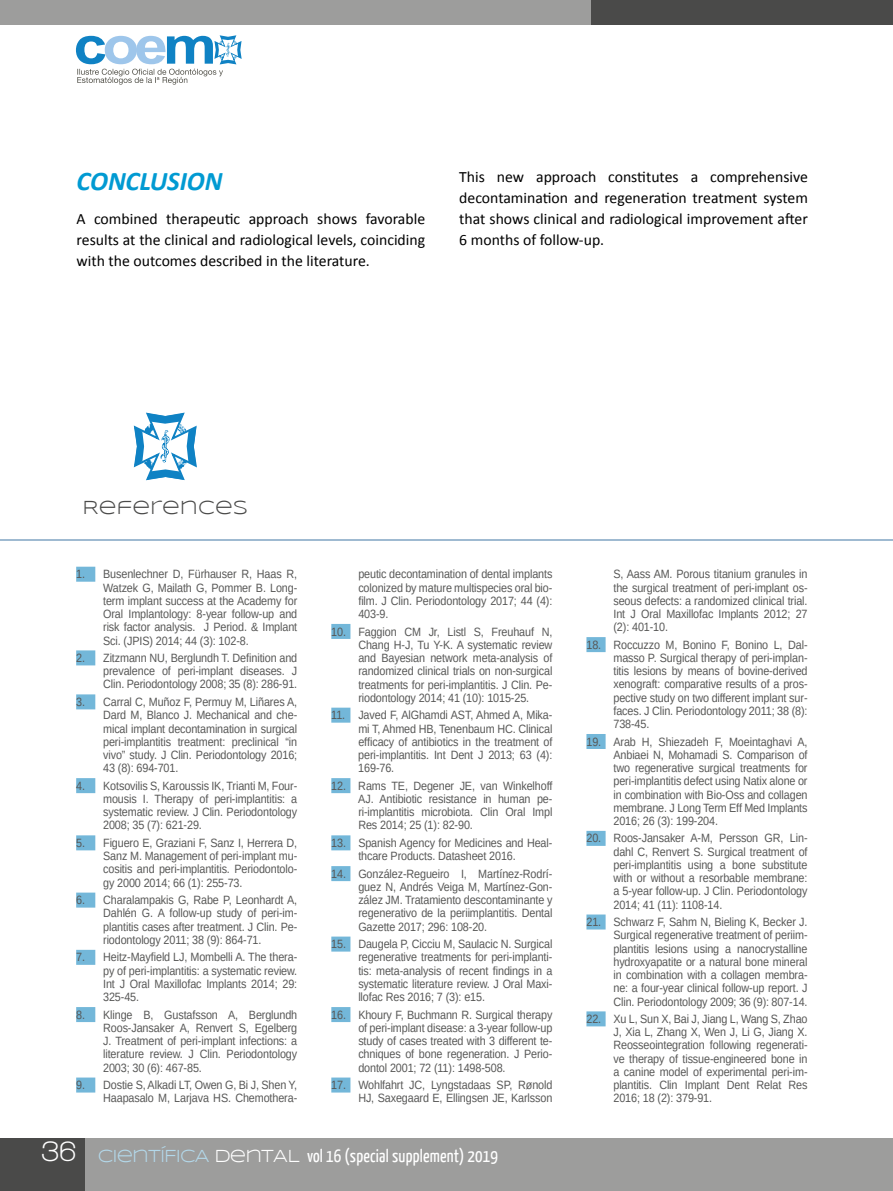
<style>
.page{position:relative;width:893px;height:1191px;background:#fff}
.page>*{position:absolute;margin:0;border:0;box-sizing:border-box;transform-origin:0 0}
.t1{font:italic 700 27px "Calibri";letter-spacing:-.005em;color:#019ad2}
.t2{font:19.5px "Syncopate";color:#4a4a49}
.t3{font:18px "Yanone Kaffeesatz";letter-spacing:.01em;color:#fff}
.t4{font:15.75px/21px "Calibri";color:#000;text-align:justify}
.t5{font:12px/13.2px "Arimo";letter-spacing:-.01em;color:#575756;text-align:justify;scale:.9 1}
.s1{font-family:"Walkway";font-weight:700;font-size:30px}
.s2{font-family:"Syncopate";color:#b3d8ea}
.s3{font-family:"Syncopate"}
</style>
<div class="page">
<div style="left:0;top:1138px;width:893px;height:53px;background:#9d9d9c"></div>
<div style="left:0;top:1138px;width:85px;height:53px;background:#4a4a49"></div>
<div style="left:0;top:0;width:893px;height:25px;background:#9d9d9c"></div>
<div style="left:591px;top:0;width:302px;height:25px;background:#4a4a49"></div>
<svg style="left:76px;top:35px;width:166px;height:50px"></svg>
<div style="left:76px;top:566px;width:19px;height:15px;background:#73b7d9"></div>
<div style="left:76px;top:650px;width:19px;height:15px;background:#73b7d9"></div>
<div style="left:76px;top:694px;width:19px;height:15px;background:#73b7d9"></div>
<div style="left:76px;top:778px;width:19px;height:15px;background:#73b7d9"></div>
<div style="left:76px;top:835px;width:19px;height:15px;background:#73b7d9"></div>
<div style="left:76px;top:892px;width:19px;height:15px;background:#73b7d9"></div>
<div style="left:76px;top:949px;width:19px;height:15px;background:#73b7d9"></div>
<div style="left:76px;top:1007px;width:19px;height:15px;background:#73b7d9"></div>
<div style="left:76px;top:1077px;width:19px;height:15px;background:#73b7d9"></div>
<div style="left:331px;top:624px;width:19px;height:15px;background:#73b7d9"></div>
<div style="left:331px;top:707px;width:19px;height:15px;background:#73b7d9"></div>
<div style="left:331px;top:778px;width:19px;height:15px;background:#73b7d9"></div>
<div style="left:331px;top:835px;width:19px;height:15px;background:#73b7d9"></div>
<div style="left:331px;top:866px;width:19px;height:15px;background:#73b7d9"></div>
<div style="left:331px;top:936px;width:19px;height:15px;background:#73b7d9"></div>
<div style="left:331px;top:1007px;width:19px;height:15px;background:#73b7d9"></div>
<div style="left:331px;top:1077px;width:19px;height:15px;background:#73b7d9"></div>
<div style="left:586px;top:637px;width:20px;height:15px;background:#73b7d9"></div>
<div style="left:586px;top:734px;width:20px;height:15px;background:#73b7d9"></div>
<div style="left:586px;top:831px;width:20px;height:15px;background:#73b7d9"></div>
<div style="left:586px;top:914px;width:20px;height:15px;background:#73b7d9"></div>
<div style="left:586px;top:1011px;width:20px;height:15px;background:#73b7d9"></div>
<hr style="left:0;top:539px;width:893px;height:2px;background:#80a4c3">
<svg style="left:134px;top:412px;width:63px;height:68px"></svg>
<h1 class="t1" style="left:77px;top:164px;width:147px">CONCLUSION</h1>
<h3 class="t4" style="left:77px;top:208px;width:350px">A combined therapeutic approach shows favorable results at the clinical and radiological levels, coinciding with the outcomes described in the literature.</h3>
<h3 class="t4" style="left:459px;top:166px;width:350px">This new approach constitutes a comprehensive decontamination and regeneration treatment system that shows clinical and radiological improvement after 6 months of follow-up.</h3>
<h2 class="t2" style="left:83px;top:496px;width:167px">REFERENCES</h2>
<p class="t5" style="left:103px;top:567px;width:217px;text-indent:-27px">1. Busenlechner D, Fürhauser R, Haas R, Watzek G, Mailath G, Pommer B. Long&shy;term implant success at the Academy for Oral Implantology: 8-year follow-up and risk factor analysis. J Period. &amp; Implant Sci. (JPIS) 2014; 44 (3): 102-8.</p>
<p class="t5" style="left:103px;top:651px;width:217px;text-indent:-27px">2. Zitzmann NU, Berglundh T. Definition and prevalence of peri-implant diseases. J Clin. Periodontology 2008; 35 (8): 286-91.</p>
<p class="t5" style="left:103px;top:695px;width:217px;text-indent:-27px">3. Carral C, Muñoz F, Permuy M, Liñares A, Dard M, Blanco J. Mechanical and che&shy;mical implant decontamination in surgical peri-implantitis treatment: preclinical “in vivo” study. J Clin. Periodontology 2016; 43 (8): 694-701.</p>
<p class="t5" style="left:103px;top:779px;width:217px;text-indent:-27px">4. Kotsovilis S, Karoussis IK, Trianti M, Four&shy;mousis I. Therapy of peri-implantitis: a systematic review. J Clin. Periodontology 2008; 35 (7): 621-29.</p>
<p class="t5" style="left:103px;top:836px;width:217px;text-indent:-27px">5. Figuero E, Graziani F, Sanz I, Herrera D, Sanz M. Management of peri-implant mu&shy;cositis and peri-implantitis. Periodontolo&shy;gy 2000 2014; 66 (1): 255-73.</p>
<p class="t5" style="left:103px;top:893px;width:217px;text-indent:-27px">6. Charalampakis G, Rabe P, Leonhardt A, Dahlén G. A follow-up study of peri-im&shy;plantitis cases after treatment. J Clin. Pe&shy;riodontology 2011; 38 (9): 864-71.</p>
<p class="t5" style="left:103px;top:950px;width:217px;text-indent:-27px">7. Heitz-Mayfield LJ, Mombelli A. The thera&shy;py of peri-implantitis: a systematic review.<br>Int J Oral Maxillofac Implants 2014; 29:<br>325-45.</p>
<p class="t5" style="left:103px;top:1008px;width:217px;text-indent:-27px">8. Klinge B, Gustafsson A, Berglundh Roos-Jansaker A, Renvert S, Egelberg J. Treatment of peri-implant infections: a literature review. J Clin. Periodontology 2003; 30 (6): 467-85.</p>
<p class="t5" style="left:76px;top:1078px;width:247px;text-align:right">9. Dostie S, Alkadi LT, Owen G, Bi J, Shen Y,<br>Haapasalo M, Larjava HS. Chemothera-</p>
<p class="t5" style="left:358px;top:567px;width:217px">peutic decontamination of dental implants colonized by mature multispecies oral bio&shy;film. J Clin. Periodontology 2017; 44 (4):<br>403-9.</p>
<p class="t5" style="left:358px;top:625px;width:217px;text-indent:-27px">10. Faggion CM Jr, Listl S, Freuhauf N, Chang H-J, Tu Y-K. A systematic review and Bayesian network meta-analysis of randomized clinical trials on non-surgical treatments for peri-implantitis. J Clin. Pe&shy;riodontology 2014; 41 (10): 1015-25.</p>
<p class="t5" style="left:358px;top:708px;width:217px;text-indent:-27px">11. Javed F, AlGhamdi AST, Ahmed A, Mika&shy;mi T, Ahmed HB, Tenenbaum HC. Clinical efficacy of antibiotics in the treatment of peri-implantitis. Int Dent J 2013; 63 (4):<br>169-76.</p>
<p class="t5" style="left:358px;top:779px;width:217px;text-indent:-27px">12. Rams TE, Degener JE, van Winkelhoff AJ. Antibiotic resistance in human pe&shy;ri-implantitis microbiota. Clin Oral Impl Res 2014; 25 (1): 82-90.</p>
<p class="t5" style="left:358px;top:836px;width:217px;text-indent:-27px">13. Spanish Agency for Medicines and Heal&shy;thcare Products. Datasheet 2016.</p>
<p class="t5" style="left:358px;top:867px;width:217px;text-indent:-27px">14. González-Regueiro I, Martínez-Rodrí&shy;guez N, Andrés Veiga M, Martínez-Gon&shy;zález JM. Tratamiento descontaminante y regenerativo de la periimplantitis. Dental Gazette 2017; 296: 108-20.</p>
<p class="t5" style="left:358px;top:937px;width:217px;text-indent:-27px">15. Daugela P, Cicciu M, Saulacic N. Surgical regenerative treatments for peri-implanti&shy;tis: meta-analysis of recent findings in a systematic literature review. J Oral Maxi&shy;llofac Res 2016; 7 (3): e15.</p>
<p class="t5" style="left:358px;top:1008px;width:217px;text-indent:-27px">16. Khoury F, Buchmann R. Surgical therapy of peri-implant disease: a 3-year follow-up study of cases treated with 3 different te&shy;chniques of bone regeneration. J Perio&shy;dontol 2001; 72 (11): 1498-508.</p>
<p class="t5" style="left:331px;top:1078px;width:247px;text-align:right">17. Wohlfahrt JC, Lyngstadaas SP, Rønold<br>HJ, Saxegaard E, Ellingsen JE, Karlsson</p>
<h3 class="t3" style="left:41px;top:1144px;width:458px"><span class="s1">36</span> <span class="s2">CIENTÍFICA</span> <span class="s3">DENTAL</span> vol 16 (special supplement) 2019</h3>
<p class="t5" style="left:613px;top:567px;width:217px">S, Aass AM. Porous titanium granules in the surgical treatment of peri-implant os&shy;seous defects: a randomized clinical trial.<br>Int J Oral Maxillofac Implants 2012; 27 (2): 401-10.</p>
<p class="t5" style="left:613px;top:638px;width:217px;text-indent:-27px">18. Roccuzzo M, Bonino F, Bonino L, Dal&shy;masso P. Surgical therapy of peri-implan&shy;titis lesions by means of bovine-derived xenograft: comparative results of a pros&shy;pective study on two different implant sur&shy;faces. J Clin. Periodontology 2011; 38 (8):<br>738-45.</p>
<p class="t5" style="left:613px;top:735px;width:217px;text-indent:-27px">19. Arab H, Shiezadeh F, Moeintaghavi A, Anbiaei N, Mohamadi S. Comparison of two regenerative surgical treatments for peri-implantitis defect using Natix alone or in combination with Bio-Oss and collagen membrane. J Long Term Eff Med Implants 2016; 26 (3): 199-204.</p>
<p class="t5" style="left:613px;top:831px;width:217px;text-indent:-27px">20. Roos-Jansaker A-M, Persson GR, Lin&shy;dahl C, Renvert S. Surgical treatment of peri-implantitis using a bone substitute with or without a resorbable membrane: a 5-year follow-up. J Clin. Periodontology 2014; 41 (11): 1108-14.</p>
<p class="t5" style="left:613px;top:915px;width:217px;text-indent:-27px">21. Schwarz F, Sahm N, Bieling K, Becker J.<br>Surgical regenerative treatment of periim&shy;plantitis lesions using a nanocrystalline hydroxyapatite or a natural bone mineral in combination with a collagen membra&shy;ne: a four-year clinical follow-up report. J Clin. Periodontology 2009; 36 (9): 807-14.</p>
<p class="t5" style="left:613px;top:1012px;width:217px;text-indent:-27px">22. Xu L, Sun X, Bai J, Jiang L, Wang S, Zhao J, Xia L, Zhang X, Wen J, Li G, Jiang X.<br>Reosseointegration following regenerati&shy;ve therapy of tissue-engineered bone in a canine model of experimental peri-im&shy;plantitis. Clin Implant Dent Relat Res 2016; 18 (2): 379-91.</p>
</div>
